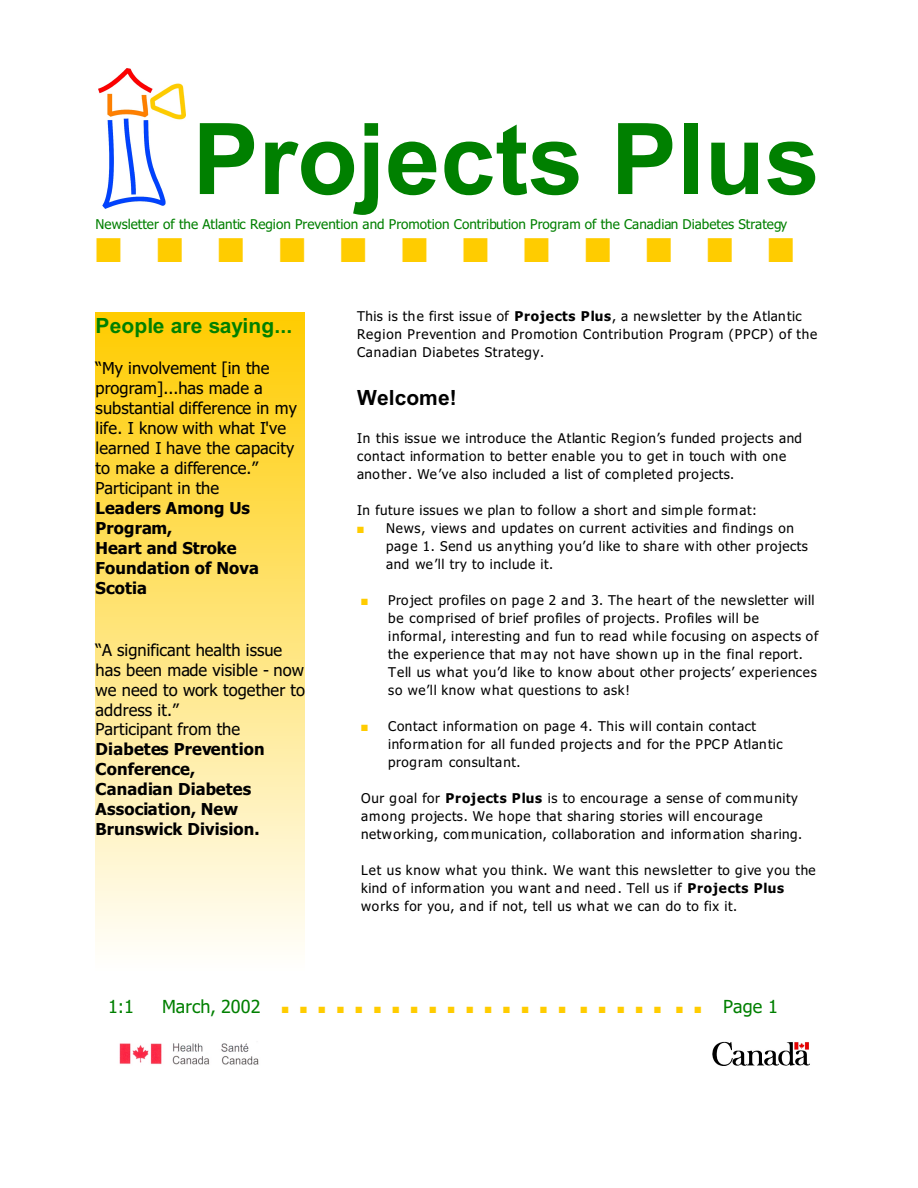
<style>
.page{position:relative;width:918px;height:1188px;background:#fff}
.page>*{position:absolute;margin:0;border:0;box-sizing:border-box;transform-origin:0 0}
.t1{font:700 99px "Arial";color:#008000}
.t2{font:700 21px "Arial";letter-spacing:.01em;color:#008000}
.t3{font:700 21px "Arial";letter-spacing:.005em;color:#000}
.t4{font:18px "Tahoma";letter-spacing:.005em;color:#008000}
.t5{font:16.5px/20px "Tahoma";letter-spacing:.005em;color:#000}
.t6{font:700 16.5px/20px "Tahoma";letter-spacing:.005em;color:#000}
.t7{font:13.5px/18px "Tahoma";letter-spacing:.045em;color:#000}
.t8{font:13.5px "Tahoma";color:#008000}
.s1{font-weight:700}
</style>
<div class="page">
<img style="left:119px;top:1043px;width:140px;height:22px">
<img style="left:712px;top:1041px;width:98px;height:25px">
<div style="left:96px;top:313px;width:208px;height:657px;background:linear-gradient(to bottom,#fc0,#fffffd)"></div>
<img style="left:98px;top:69px;width:87px;height:139px">
<h1 class="t1" style="left:193px;top:122px;width:629px">Projects Plus</h1>
<p class="t8" style="left:96px;top:218px;width:693px">Newsletter of the Atlantic Region Prevention and Promotion Contribution Program of the Canadian Diabetes Strategy</p>
<h2 class="t2" style="left:96px;top:318px;width:198px">People are saying...</h2>
<p class="t5" style="left:96px;top:359px;width:203px">“My involvement [in the program]...has made a substantial difference in my life. I know with what I've learned I have the capacity to make a difference.”<br>Participant in the</p>
<p class="t6" style="left:96px;top:499px;width:165px">Leaders Among Us<br>Program,<br>Heart and Stroke<br>Foundation of Nova<br>Scotia</p>
<p class="t5" style="left:96px;top:641px;width:211px">“A significant health issue has been made visible - now we need to work together to address it.”<br>Participant from the</p>
<p class="t6" style="left:96px;top:741px;width:171px">Diabetes Prevention<br>Conference,<br>Canadian Diabetes<br>Association, New<br>Brunswick Division.</p>
<p class="t7" style="left:357px;top:308px;width:462px">This is the first issue of <span class="s1">Projects Plus</span>, a newsletter by the Atlantic<br>Region Prevention and Promotion Contribution Program (PPCP) of the<br>Canadian Diabetes Strategy.</p>
<h2 class="t3" style="left:357px;top:390px;width:101px">Welcome!</h2>
<p class="t7" style="left:357px;top:430px;width:446px">In this issue we introduce the Atlantic Region’s funded projects and contact information to better enable you to get in touch with one another. We’ve also included a list of completed projects.</p>
<p class="t7" style="left:386px;top:502px;width:423px;text-indent:-29px">In future issues we plan to follow a short and simple format:<br>News, views and updates on current activities and findings on page 1. Send us anything you’d like to share with other projects and we’ll try to include it.</p>
<p class="t7" style="left:388px;top:592px;width:432px">Project profiles on page 2 and 3. The heart of the newsletter will be comprised of brief profiles of projects. Profiles will be informal, interesting and fun to read while focusing on aspects of the experience that may not have shown up in the final report.<br>Tell us what you’d like to know about other projects’ experiences so we’ll know what questions to ask!</p>
<p class="t7" style="left:388px;top:718px;width:396px">Contact information on page 4. This will contain contact information for all funded projects and for the PPCP Atlantic program consultant.</p>
<p class="t7" style="left:361px;top:790px;width:443px">Our goal for <span class="s1">Projects Plus</span> is to encourage a sense of community among projects. We hope that sharing stories will encourage networking, com munication, collaboration and information sharing.</p>
<p class="t7" style="left:361px;top:862px;width:456px">Let us know what you think. We want this newsletter to give you the kind of information you want and need. Tell us if <span class="s1">Projects Plus </span>works for you, and if not, tell us what we can do to fix it.</p>
<h3 class="t4" style="left:108px;top:999px;width:28px">1:1</h3>
<h3 class="t4" style="left:162px;top:999px;width:100px">March, 2002</h3>
<h3 class="t4" style="left:723px;top:999px;width:56px">Page 1</h3>
</div>
